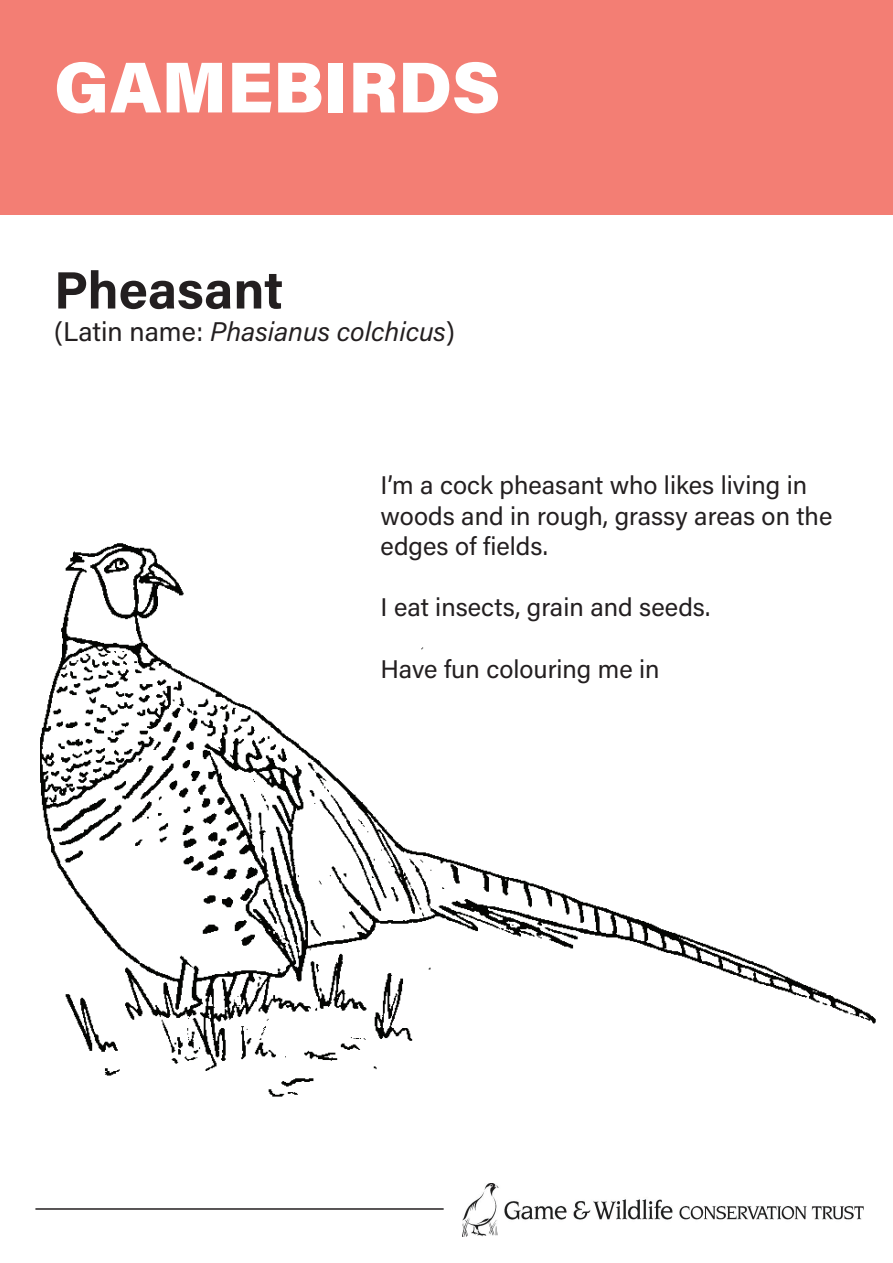
<style>
.page{position:relative;width:893px;height:1263px;background:#fff}
.page>*{position:absolute;margin:0;border:0;box-sizing:border-box;transform-origin:0 0}
.t1{font:900 72px "Acumin Pro";color:#fff}
.t2{font:700 52.5px "Acumin Pro";color:#231f20}
.t3{font:italic 27px "Acumin Pro";color:#231f20}
.t4{font:25.5px/30.6px "Acumin Pro";color:#231f20}
.s1{font-style:normal}
</style>
<div class="page">
<img style="left:462px;top:1184px;width:402px;height:53px">
<hr style="left:35px;top:1208px;width:409px;height:2px;background:#231f20">
<div style="left:0;top:0;width:893px;height:215px;background:#f37e74"></div>
<svg style="left:40px;top:543px;width:836px;height:554px"></svg>
<svg style="left:512px;top:599px;width:364px;height:194px"></svg>
<h1 class="t1" style="left:54px;top:36px;width:448px">GAMEBIRDS</h1>
<h2 class="t2" style="left:54px;top:253px;width:231px">Pheasant</h2>
<p class="t3" style="left:54px;top:313px;width:402px"><span class="s1">(Latin name:</span> Phasianus colchicus<span class="s1">)</span></p>
<p class="t4" style="left:381px;top:469px;width:453px">I’m a cock pheasant who likes living in woods and in rough, grassy areas on the edges of fields.</p>
<p class="t4" style="left:381px;top:591px;width:331px">I eat insects, grain and seeds.</p>
<p class="t4" style="left:381px;top:652px;width:281px">Have fun colouring me in</p>
</div>
